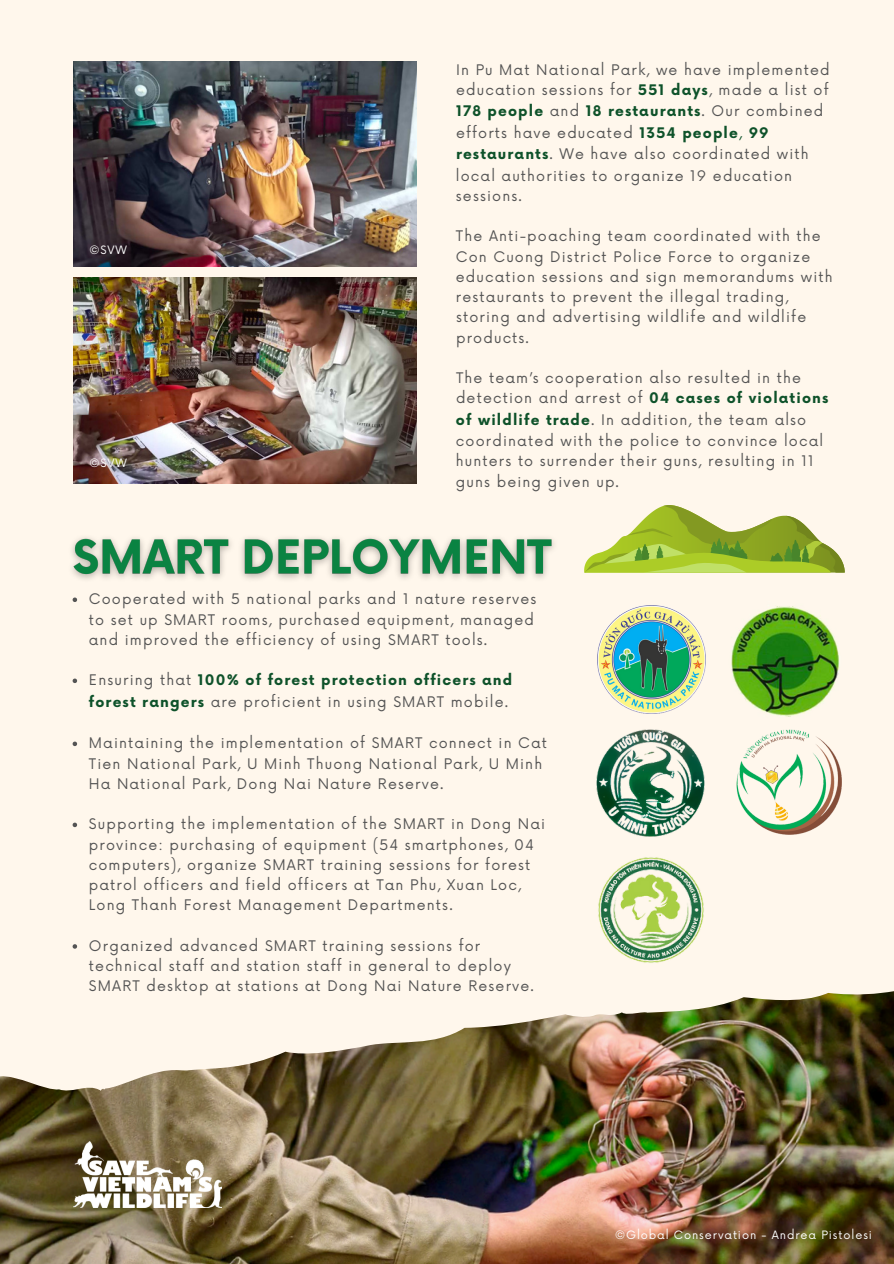
<style>
.page{position:relative;width:894px;height:1264px;background:#fff}
.page>*{position:absolute;margin:0;border:0;box-sizing:border-box;transform-origin:0 0}
.t1{font:14.25px/20.2px "Now";letter-spacing:.08em;color:#545454}
.t2{font:700 14.25px/21.5px "Now";letter-spacing:.08em;color:#0e522a}
.t3{font:11.25px "Now";letter-spacing:.08em;color:#fff}
.s1{font-weight:700;color:#0e522a}
.s2{color:#0e522a}
.s3{font-weight:400;color:#545454}
</style>
<div class="page">
<div style="left:0;top:0;width:893px;height:1263px;background:#fff7ec"></div>
<img style="left:73px;top:62px;width:343px;height:205px">
<img style="left:73px;top:278px;width:343px;height:206px">
<img style="left:0;top:991px;width:893px;height:272px">
<img style="left:73px;top:1141px;width:149px;height:66px">
<svg style="left:584px;top:505px;width:260px;height:67px"></svg>
<img style="left:597px;top:605px;width:108px;height:108px">
<img style="left:731px;top:606px;width:108px;height:111px">
<img style="left:596px;top:729px;width:109px;height:108px">
<img style="left:736px;top:729px;width:105px;height:106px">
<img style="left:598px;top:857px;width:106px;height:106px">
<img style="left:72px;top:537px;width:482px;height:43px">
<svg style="left:73px;top:597px;width:4px;height:5px"></svg>
<svg style="left:73px;top:678px;width:4px;height:5px"></svg>
<svg style="left:73px;top:741px;width:4px;height:5px"></svg>
<svg style="left:73px;top:822px;width:4px;height:5px"></svg>
<svg style="left:73px;top:944px;width:4px;height:4px"></svg>
<p class="t3" style="left:89px;top:240px;width:39px">©SVW</p>
<p class="t3" style="left:89px;top:454px;width:39px">©SVW</p>
<p class="t1" style="left:456px;top:58px;width:375px;line-height:21px">In Pu Mat National Park, we have implemented education sessions for <span class="s1">551 days</span>, made a list of <span class="s1">178 people</span> and <span class="s1">18 restaurants</span>. Our combined efforts have educated <span class="s1">1354 people</span><span class="s2">,</span> <span class="s1">99 restaurants</span>. We have also coordinated with local authorities to organize 19 education sessions.</p>
<p class="t1" style="left:455px;top:225px;width:378px">The Anti-poaching team coordinated with the Con Cuong District Police Force to organize education sessions and sign memorandums with restaurants to prevent the illegal trading, storing and advertising wildlife and wildlife products.</p>
<p class="t1" style="left:455px;top:366px;width:374px;line-height:20.7px">The team’s cooperation also resulted in the detection and arrest of <span class="s1">04 cases of violations of wildlife trade</span>. In addition, the team also coordinated with the police to convince local hunters to surrender their guns, resulting in 11 guns being given up.</p>
<p class="t1" style="left:89px;top:588px;width:449px">Cooperated with 5 national parks and 1 nature reserves to set up SMART rooms, purchased equipment, managed and improved the efficiency of using SMART tools.</p>
<p class="t2" style="left:89px;top:669px;width:425px"><span class="s3">Ensuring that</span> 100% of forest protection officers and forest rangers <span class="s3">are proficient in using SMART mobile.</span></p>
<p class="t1" style="left:89px;top:732px;width:459px">Maintaining the implementation of SMART connect in Cat<br>Tien National Park, U Minh Thuong National Park, U Minh<br>Ha National Park, Dong Nai Nature Reserve.</p>
<p class="t1" style="left:89px;top:813px;width:457px">Supporting the implementation of the SMART in Dong Nai province: purchasing of equipment (54 smartphones, 04 computers), organize SMART training sessions for forest patrol officers and field officers at Tan Phu, Xuan Loc, Long Thanh Forest Management Departments.</p>
<p class="t1" style="left:89px;top:934px;width:446px">Organized advanced SMART training sessions for technical staff and station staff in general to deploy<br>SMART desktop at stations at Dong Nai Nature Reserve.</p>
<p class="t3" style="left:615px;top:1226px;width:258px">©Global Conservation - Andrea Pistolesi</p>
</div>
